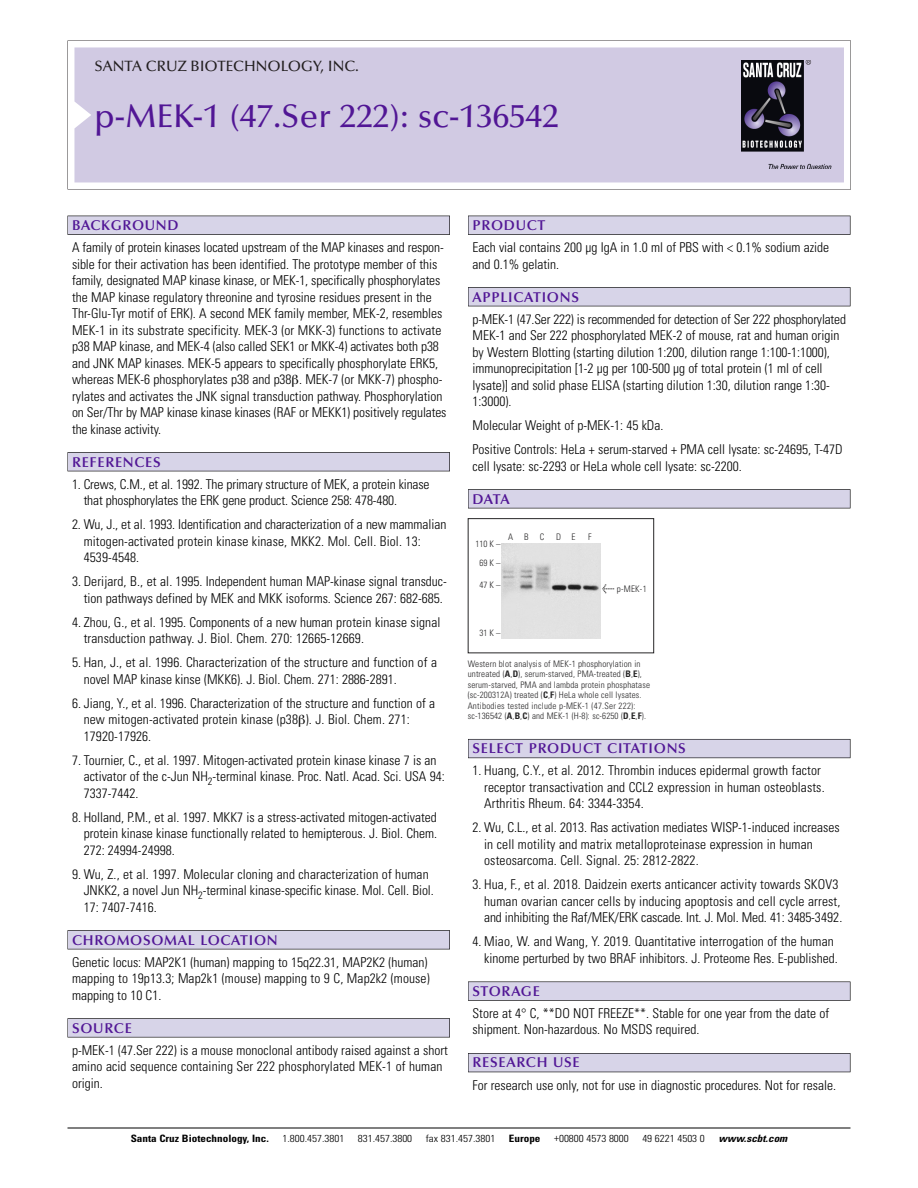
<style>
.page{position:relative;width:918px;height:1188px;background:#fff}
.page>*{position:absolute;margin:0;border:0;box-sizing:border-box;transform-origin:0 0}
.t1{font:500 33px "Optima";color:#511695}
.t2{font:500 15px "Optima";color:#231f20}
.t3{font:600 14.25px "Optima";letter-spacing:.05em;color:#511695}
.t4{font:300 condensed 13.5px/16.5px "Univers";color:#000}
.t5{font:300 condensed 10.2px "Univers";color:#000;scale:1.1 1}
.t6{font:700 condensed 10.2px "Univers";color:#000;scale:1.1 1}
.t7{font:italic 700 condensed 10.2px "Univers";color:#000;scale:1.1 1}
.t8{font:300 condensed 9px/10.5px "Univers";letter-spacing:.015em;color:#272627}
.s1{font-family:"Meta Plus";font-weight:400;font-stretch:normal;font-size:10.5px}
.s2{font-weight:700}
</style>
<div class="page">
<svg style="left:74px;top:41px;width:777px;height:148px"></svg>
<div style="left:74px;top:47px;width:770px;height:135px;background:#d1cae3"></div>
<img style="left:741px;top:60px;width:90px;height:108px">
<div style="left:68px;top:216px;width:382px;height:19px;background:#535256"></div>
<div style="left:68px;top:216px;width:381px;height:18px;background:#d7d4e8"></div>
<div style="left:68px;top:452px;width:382px;height:19px;background:#515155"></div>
<div style="left:68px;top:453px;width:381px;height:18px;background:#d7d4e8"></div>
<div style="left:68px;top:930px;width:382px;height:19px;background:#545357"></div>
<div style="left:68px;top:931px;width:381px;height:18px;background:#d7d4e8"></div>
<div style="left:68px;top:1018px;width:382px;height:19px;background:#575659"></div>
<div style="left:68px;top:1019px;width:381px;height:18px;background:#d7d4e8"></div>
<div style="left:468px;top:216px;width:382px;height:19px;background:#535256"></div>
<div style="left:468px;top:216px;width:382px;height:18px;background:#d7d4e8"></div>
<div style="left:468px;top:287px;width:382px;height:19px;background:#515155"></div>
<div style="left:468px;top:288px;width:382px;height:18px;background:#d7d4e8"></div>
<div style="left:468px;top:489px;width:382px;height:19px;background:#545357"></div>
<div style="left:468px;top:490px;width:382px;height:18px;background:#d7d4e8"></div>
<div style="left:468px;top:739px;width:382px;height:19px;background:#5e5d65"></div>
<div style="left:468px;top:740px;width:382px;height:18px;background:#d7d4e8"></div>
<div style="left:468px;top:982px;width:382px;height:19px;background:#58575a"></div>
<div style="left:468px;top:982px;width:382px;height:18px;background:#d7d4e8"></div>
<div style="left:468px;top:1053px;width:382px;height:19px;background:#525158"></div>
<div style="left:468px;top:1054px;width:382px;height:18px;background:#d7d4e8"></div>
<hr style="left:68px;top:1128px;width:782px;height:1px;background:#000">
<div style="left:468px;top:518px;width:186px;height:135px;border:1px solid #272627"></div>
<img style="left:502px;top:543px;width:98px;height:95px">
<p class="t2" style="left:94px;top:60px;width:266px">SANTA CRUZ BIOTECHNOLOGY, INC.</p>
<p class="t1" style="left:94px;top:102px;width:466px">p-MEK-1 (47.Ser 222): sc-136542</p>
<p class="t3" style="left:72px;top:219px;width:108px">BACKGROUND</p>
<p class="t4" style="left:72px;top:240px;width:376px">A family of protein kinases located upstream of the MAP kinases and respon&shy;sible for their activation has been identified. The prototype member of this family, designated MAP kinase kinase, or MEK-1, specifically phosphorylates the MAP kinase regulatory threonine and tyrosine residues present in the Thr-Glu-Tyr motif of ERK). A second MEK family member, MEK-2, resembles MEK-1 in its substrate specificity. MEK-3 (or MKK-3) functions to activate p38 MAP kinase, and MEK-4 (also called SEK1 or MKK-4) activates both p38 and JNK MAP kinases. MEK-5 appears to specifically phosphorylate ERK5, whereas MEK-6 phosphorylates p38 and p38 . MEK-7 (or MKK-7) phospho&shy;rylates and activates the JNK signal transduction pathway. Phosphorylation on Ser/Thr by MAP kinase kinase kinases (RAF or MEKK1) positively regulates the kinase activity.</p>
<p class="t3" style="left:72px;top:456px;width:90px">REFERENCES</p>
<p class="t4" style="left:84px;top:477px;width:347px;text-indent:-12px">1. Crews, C.M., et al. 1992. The primary structure of MEK, a protein kinase that phosphorylates the ERK gene product. Science 258: 478-480.</p>
<p class="t4" style="left:84px;top:517px;width:364px;text-indent:-12px">2. Wu, J., et al. 1993. Identification and characterization of a new mammalian mitogen-activated protein kinase kinase, MKK2. Mol. Cell. Biol. 13:<br>4539-4548.</p>
<p class="t4" style="left:72px;top:574px;width:376px;text-align:center">3. Derijard, B., et al. 1995. Independent human MAP-kinase signal transduc&shy;tion pathways defined by MEK and MKK isoforms. Science 267: 682-685.</p>
<p class="t4" style="left:84px;top:615px;width:358px;text-indent:-12px">4. Zhou, G., et al. 1995. Components of a new human protein kinase signal transduction pathway. J. Biol. Chem. 270: 12665-12669.</p>
<p class="t4" style="left:84px;top:655px;width:355px;text-indent:-12px">5. Han, J., et al. 1996. Characterization of the structure and function of a novel MAP kinase kinse (MKK6). J. Biol. Chem. 271: 2886-2891.</p>
<p class="t4" style="left:84px;top:696px;width:353px;text-indent:-12px">6. Jiang, Y., et al. 1996. Characterization of the structure and function of a new mitogen-activated protein kinase (p38 ). J. Biol. Chem. 271:<br>17920-17926.</p>
<p class="t4" style="left:84px;top:753px;width:363px;text-indent:-12px">7. Tournier, C., et al. 1997. Mitogen-activated protein kinase kinase 7 is an activator of the c-Jun NH<sub>2</sub>-terminal kinase. Proc. Natl. Acad. Sci. USA 94:<br>7337-7442.</p>
<p class="t4" style="left:84px;top:810px;width:355px;text-align:justify;text-indent:-12px">8. Holland, P.M., et al. 1997. MKK7 is a stress-activated mitogen-activated protein kinase kinase functionally related to hemipterous. J. Biol. Chem.<br>272: 24994-24998.</p>
<p class="t4" style="left:84px;top:867px;width:352px;text-indent:-12px">9. Wu, Z., et al. 1997. Molecular cloning and characterization of human<br>JNKK2, a novel Jun NH<sub>2</sub>-terminal kinase-specific kinase. Mol. Cell. Biol.<br>17: 7407-7416.</p>
<p class="t3" style="left:72px;top:934px;width:207px">CHROMOSOMAL LOCATION</p>
<p class="t4" style="left:72px;top:955px;width:359px">Genetic locus: MAP2K1 (human) mapping to 15q22.31, MAP2K2 (human) mapping to 19p13.3; Map2k1 (mouse) mapping to 9 C, Map2k2 (mouse) mapping to 10 C1.</p>
<p class="t3" style="left:72px;top:1022px;width:61px">SOURCE</p>
<p class="t4" style="left:72px;top:1043px;width:377px">p-MEK-1 (47.Ser 222) is a mouse monoclonal antibody raised against a short amino acid sequence containing Ser 222 phosphorylated MEK-1 of human origin.</p>
<p class="t3" style="left:473px;top:219px;width:74px">PRODUCT</p>
<p class="t4" style="left:473px;top:240px;width:358px">Each vial contains 200 µg IgA in 1.0 ml of PBS with &lt; 0.1% sodium azide and 0.1% gelatin.</p>
<p class="t3" style="left:473px;top:291px;width:108px">APPLICATIONS</p>
<p class="t4" style="left:473px;top:312px;width:375px">p-MEK-1 (47.Ser 222) is recommended for detection of Ser 222 phosphorylated MEK-1 and Ser 222 phosphorylated MEK-2 of mouse, rat and human origin by Western Blotting (starting dilution 1:200, dilution range 1:100-1:1000), immunoprecipitation [1-2 µg per 100-500 µg of total protein (1 ml of cell lysate)] and solid phase ELISA (starting dilution 1:30, dilution range 1:30- 1:3000).</p>
<p class="t4" style="left:473px;top:418px;width:192px">Molecular Weight of p-MEK-1: 45 kDa.</p>
<p class="t4" style="left:473px;top:442px;width:372px">Positive Controls: HeLa + serum-starved + PMA cell lysate: sc-24695, T-47D cell lysate: sc-2293 or HeLa whole cell lysate: sc-2200.</p>
<p class="t3" style="left:473px;top:493px;width:39px">DATA</p>
<p class="t8" style="left:508px;top:532px;width:38px">ABC</p>
<p class="t8" style="left:556px;top:532px;width:21px">D E</p>
<p class="t8" style="left:588px;top:532px;width:5px">F</p>
<p class="t8" style="left:476px;top:535px;width:26px;line-height:19.5px;text-align:center">110 K –<br>69K–</p>
<p class="t8" style="left:480px;top:581px;width:22px">47K–</p>
<p class="t8" style="left:602px;top:584px;width:46px"><span class="s1">&lt;</span> p-MEK-1</p>
<p class="t8" style="left:480px;top:628px;width:22px">31K–</p>
<p class="t8" style="left:468px;top:659px;width:184px">Western blot analysis of MEK-1 phosphorylation in untreated (<span class="s2">A</span>,<span class="s2">D</span>), serum-starved, PMA-treated (<span class="s2">B</span>,<span class="s2">E</span>), serum-starved, PMA and lambda protein phosphatase (sc-200312A) treated (<span class="s2">C</span>,<span class="s2">F</span>) HeLa whole cell lysates.<br>Antibodies tested include p-MEK-1 (47.Ser 222): sc-136542 (<span class="s2">A</span>,<span class="s2">B</span>,<span class="s2">C</span>) and MEK-1 (H-8): sc-6250 (<span class="s2">D</span>,<span class="s2">E</span>,<span class="s2">F</span>).</p>
<p class="t3" style="left:473px;top:743px;width:215px">SELECT PRODUCT CITATIONS</p>
<p class="t4" style="left:484px;top:764px;width:342px;text-indent:-12px">1. Huang, C.Y., et al. 2012. Thrombin induces epidermal growth factor receptor transactivation and CCL2 expression in human osteoblasts.<br>Arthritis Rheum. 64: 3344-3354.</p>
<p class="t4" style="left:484px;top:821px;width:357px;text-indent:-12px">2. Wu, C.L., et al. 2013. Ras activation mediates WISP-1-induced increases in cell motility and matrix metalloproteinase expression in human osteosarcoma. Cell. Signal. 25: 2812-2822.</p>
<p class="t4" style="left:484px;top:878px;width:360px;text-indent:-12px">3. Hua, F., et al. 2018. Daidzein exerts anticancer activity towards SKOV3 human ovarian cancer cells by inducing apoptosis and cell cycle arrest, and inhibiting the Raf/MEK/ERK cascade. Int. J. Mol. Med. 41: 3485-3492.</p>
<p class="t4" style="left:473px;top:935px;width:367px;text-align:right">4. Miao, W. and Wang, Y. 2019. Quantitative interrogation of the human kinome perturbed by two BRAF inhibitors. J. Proteome Res. E-published.</p>
<p class="t3" style="left:473px;top:985px;width:69px">STORAGE</p>
<p class="t4" style="left:473px;top:1006px;width:358px">Store at 4° C, **DO NOT FREEZE**. Stable for one year from the date of shipment. Non-hazardous. No MSDS required.</p>
<p class="t3" style="left:473px;top:1057px;width:109px">RESEARCH USE</p>
<p class="t4" style="left:473px;top:1078px;width:365px">For research use only, not for use in diagnostic procedures. Not for resale.</p>
<p class="t6" style="left:131px;top:1135px;width:127px">Santa Cruz Biotechnology, Inc.</p>
<p class="t5" style="left:282px;top:1135px;width:58px">1.800.457.3801</p>
<p class="t5" style="left:358px;top:1135px;width:51px">831.457.3800</p>
<p class="t5" style="left:426px;top:1135px;width:65px">fax 831.457.3801</p>
<p class="t6" style="left:509px;top:1135px;width:30px">Europe</p>
<p class="t5" style="left:554px;top:1135px;width:69px">+00800 4573 8000</p>
<p class="t5" style="left:642px;top:1135px;width:58px">49 6221 4503 0</p>
<p class="t7" style="left:719px;top:1135px;width:66px">www.scbt.com</p>
</div>
